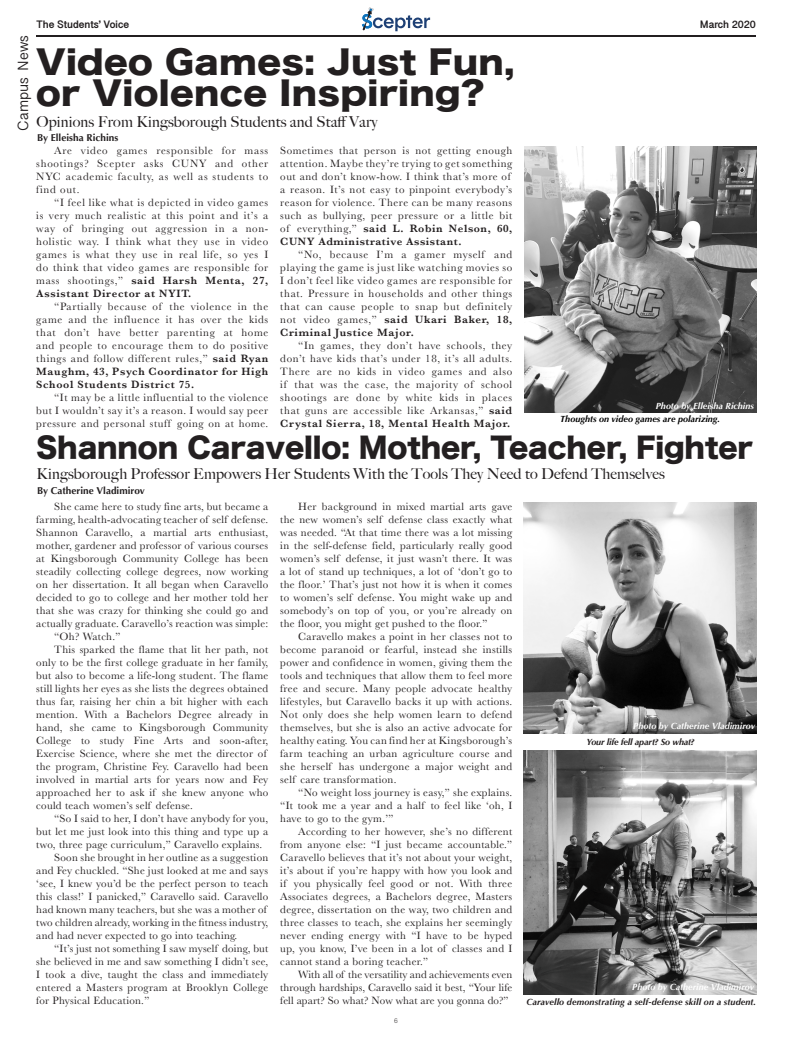
<style>
.page{position:relative;width:792px;height:1044px;background:#fff}
.page>*{position:absolute;margin:0;border:0;box-sizing:border-box;transform-origin:0 0}
.t1{font:32px "Hira Kaku Std N W8";letter-spacing:.01em;color:#231f20;scale:1.08 1}
.t2{font:28px "Hira Kaku Std N W8";letter-spacing:-.005em;color:#231f20}
.SUBTITLE{font:500 15px "Big Caslon";letter-spacing:.01em;color:#231f20}
.t3{font:15px "Kannada Sangam MN";color:#231f20}
.TEXT{font:11px/13px "Baskerville";letter-spacing:.025em;color:#231f20;text-align:justify}
.TEXT-2{font:11px/13px "Baskerville";letter-spacing:.05em;color:#231f20}
.t4{font:700 11px "Kannada Sangam MN";color:#231f20}
.Byline{font:700 10px "Optima";color:#231f20}
.Byline-2{font:italic 700 9px "Optima";color:#fff}
.Byline-3{font:italic 700 9px "Optima";letter-spacing:.01em;color:#231f20}
.Byline-4{font:italic 700 9px "Optima";color:#000}
.Byline-5{font:italic 700 9px "Optima";letter-spacing:-.02em;color:#231f20}
.t5{font:7px "Acumin Variable Concept";color:#231f20}
.s1{font-weight:600}
</style>
<div class="page">
<hr style="left:36px;top:35px;width:720px;height:2px;background:#231f20">
<svg style="left:362px;top:7px;width:68px;height:24px"></svg>
<img style="left:524px;top:147px;width:232px;height:266px">
<img style="left:524px;top:502px;width:233px;height:232px">
<img style="left:524px;top:751px;width:233px;height:243px">
<p class="t4" style="left:36px;top:18px;width:95px">The Students’ Voice</p>
<p class="t4" style="left:700px;top:18px;width:58px">March 2020</p>
<p class="t3" style="left:14px;top:131px;width:97px;rotate:-90deg">Campus News</p>
<p class="t1" style="left:36px;top:44px;width:445px">Video Games: Just Fun,</p>
<p class="t1" style="left:36px;top:75px;width:417px">or Violence Inspiring?</p>
<p class="SUBTITLE" style="left:36px;top:109px;width:343px">Opinions From Kingsborough Students and Staff Vary</p>
<p class="Byline" style="left:37px;top:132px;width:83px">By Elleisha Richins</p>
<p class="TEXT" style="left:36px;top:144px;width:233px;text-indent:18px">Are video games responsible for mass shootings? Scepter asks CUNY and other NYC academic faculty, as well as students to find out.</p>
<p class="TEXT" style="left:36px;top:196px;width:233px;text-indent:18px">“I feel like what is depicted in video games is very much realistic at this point and it’s a way of bringing out aggression in a non&shy;holistic way. I think what they use in video games is what they use in real life, so yes I do think that video games are responsible for mass shootings,” <span class="s1">said Harsh Menta, 27, Assistant Director at NYIT.</span></p>
<p class="TEXT" style="left:36px;top:300px;width:234px;text-indent:18px">“Partially because of the violence in the game and the influence it has over the kids that don’t have better parenting at home and people to encourage them to do positive things and follow different rules,” <span class="s1">said Ryan Maughm, 43, Psych Coordinator for High School Students District 75.</span></p>
<p class="TEXT" style="left:36px;top:391px;width:233px;text-indent:18px">“It may be a little influential to the violence but I wouldn’t say it’s a reason. I would say peer pressure and personal stuff going on at home.</p>
<p class="TEXT-2" style="left:280px;top:144px;width:234px">Sometimes that person is not getting enough attention. Maybe they’re trying to get something out and don’t know-how. I think that’s more of a reason. It’s not easy to pinpoint everybody’s reason for violence. There can be many reasons such as bullying, peer pressure or a little bit of everything,” <span class="s1">said L. Robin Nelson, 60, CUNY Administrative Assistant.</span></p>
<p class="TEXT" style="left:280px;top:248px;width:234px;text-indent:18px">“No, because I’m a gamer myself and playing the game is just like watching movies so I don’t feel like video games are responsible for that. Pressure in households and other things that can cause people to snap but definitely not video games,” <span class="s1">said Ukari Baker, 18, Criminal Justice Major.</span></p>
<p class="TEXT" style="left:280px;top:339px;width:233px;text-indent:18px">“In games, they don’t have schools, they don’t have kids that’s under 18, it’s all adults.<br>There are no kids in video games and also if that was the case, the majority of school shootings are done by white kids in places that guns are accessible like Arkansas,” <span class="s1">said Crystal Sierra, 18, Mental Health Major.</span></p>
<p class="Byline-2" style="left:656px;top:400px;width:100px">Photo by Elleisha Richins</p>
<p class="Byline-4" style="left:560px;top:414px;width:161px">Thoughts on video games are polarizing.</p>
<p class="t2" style="left:36px;top:432px;width:719px">Shannon Caravello: Mother, Teacher, Fighter</p>
<p class="SUBTITLE" style="left:36px;top:461px;width:630px">Kingsborough Professor Empowers Her Students With the Tools They Need to Defend Themselves</p>
<p class="Byline" style="left:37px;top:485px;width:109px">By Catherine Vladimirov</p>
<p class="TEXT" style="left:36px;top:500px;width:234px;text-indent:18px">She came here to study fine arts, but became a farming, health-advocating teacher of self defense.<br>Shannon Caravello, a martial arts enthusiast, mother, gardener and professor of various courses at Kingsborough Community College has been steadily collecting college degrees, now working on her dissertation. It all began when Caravello decided to go to college and her mother told her that she was crazy for thinking she could go and actually graduate. Caravello’s reaction was simple:</p>
<p class="TEXT" style="left:54px;top:630px;width:68px">“Oh? Watch.”</p>
<p class="TEXT" style="left:36px;top:643px;width:234px;text-align:left;text-indent:18px">This sparked the flame that lit her path, not only to be the first college graduate in her family, but also to become a life-long student. The flame still lights her eyes as she lists the degrees obtained thus far, raising her chin a bit higher with each mention. With a Bachelors Degree already in hand, she came to Kingsborough Community College to study Fine Arts and soon-after, Exercise Science, where she met the director of the program, Christine Fey. Caravello had been involved in martial arts for years now and Fey approached her to ask if she knew anyone who could teach women’s self defense.</p>
<p class="TEXT" style="left:36px;top:812px;width:233px;text-indent:18px">“So I said to her, I don’t have anybody for you, but let me just look into this thing and type up a two, three page curriculum,” Caravello explains.</p>
<p class="TEXT" style="left:36px;top:851px;width:234px;text-align:left;text-indent:18px">Soon she brought in her outline as a suggestion and Fey chuckled. “She just looked at me and says ‘see, I knew you’d be the perfect person to teach this class!’ I panicked,” Caravello said. Caravello had known many teachers, but she was a mother of two children already, working in the fitness industry, and had never expected to go into teaching.</p>
<p class="TEXT" style="left:36px;top:942px;width:234px;text-indent:18px">“It’s just not something I saw myself doing, but she believed in me and saw something I didn’t see, I took a dive, taught the class and immediately entered a Masters program at Brooklyn College for Physical Education.”</p>
<p class="TEXT" style="left:280px;top:500px;width:233px;text-indent:18px">Her background in mixed martial arts gave the new women’s self defense class exactly what was needed. “At that time there was a lot missing in the self-defense field, particularly really good women’s self defense, it just wasn’t there. It was a lot of stand up techniques, a lot of ‘don’t go to the floor.’ That’s just not how it is when it comes to women’s self defense. You might wake up and somebody’s on top of you, or you’re already on the floor, you might get pushed to the floor.”</p>
<p class="TEXT" style="left:280px;top:630px;width:234px;text-indent:18px">Caravello makes a point in her classes not to become paranoid or fearful, instead she instills power and confidence in women, giving them the tools and techniques that allow them to feel more free and secure. Many people advocate healthy lifestyles, but Caravello backs it up with actions.<br>Not only does she help women learn to defend themselves, but she is also an active advocate for healthy eating. You can find her at Kingsborough’s farm teaching an urban agriculture course and she herself has undergone a major weight and self care transformation.</p>
<p class="TEXT" style="left:280px;top:786px;width:234px;text-indent:18px">“No weight loss journey is easy,” she explains. “It took me a year and a half to feel like ‘oh, I have to go to the gym.’”</p>
<p class="TEXT" style="left:280px;top:825px;width:234px;text-indent:18px">According to her however, she’s no different from anyone else: “I just became accountable.” Caravello believes that it’s not about your weight, it’s about if you’re happy with how you look and if you physically feel good or not. With three Associates degrees, a Bachelors degree, Masters degree, dissertation on the way, two children and three classes to teach, she explains her seemingly never ending energy with “I have to be hyped up, you know, I’ve been in a lot of classes and I cannot stand a boring teacher.”</p>
<p class="TEXT" style="left:280px;top:968px;width:233px;text-indent:18px">With all of the versatility and achievements even through hardships, Caravello said it best, “Your life fell apart? So what? Now what are you gonna do?”</p>
<p class="t5" style="left:394px;top:1016px;width:5px">6</p>
<p class="Byline-2" style="left:633px;top:721px;width:123px">Photo by Catherine Vladimirov</p>
<p class="Byline-5" style="left:586px;top:736px;width:110px">Your life fell apart? So what?</p>
<p class="Byline-2" style="left:632px;top:982px;width:123px">Photo by Catherine Vladimirov</p>
<p class="Byline-3" style="left:527px;top:997px;width:231px">Caravello demonstrating a self-defense skill on a student.</p>
</div>
